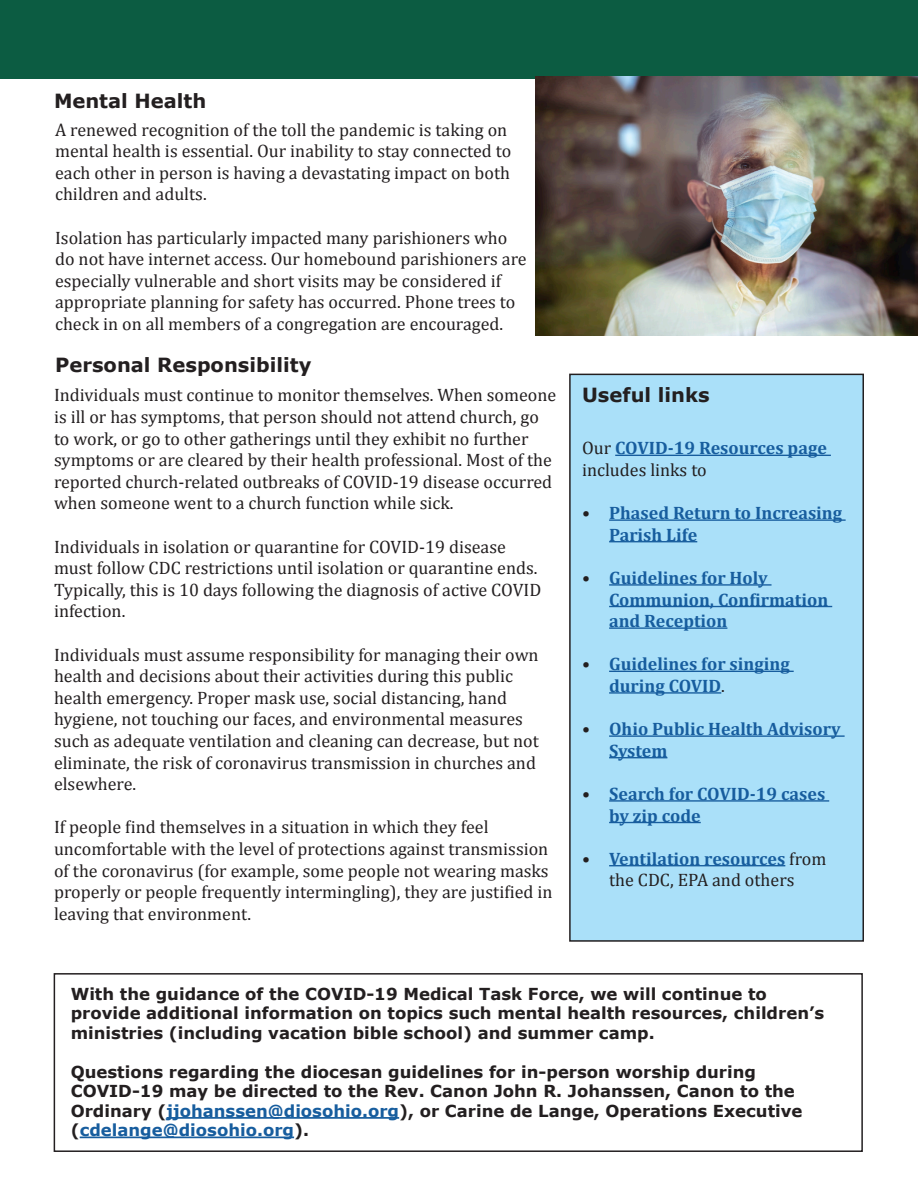
<style>
.page{position:relative;width:918px;height:1188px;background:#fff}
.page>*{position:absolute;margin:0;border:0;box-sizing:border-box;transform-origin:0 0}
.t1{font:700 19.5px "Verdana";color:#231f20}
.t2{font:18px/21.6px "Cambria";color:#231f20}
.t3{font:700 18px/21.6px "Cambria";color:#175d9e}
.t4{font:700 16.5px/19.5px "Verdana";color:#231f20}
.s1{font-weight:400;color:#231f20}
.s2{color:#231f20}
.s3{font-weight:700}
.s4{font-weight:700;color:#175d9e}
.s5{color:#175d9e}
</style>
<div class="page">
<div style="left:0;top:0;width:918px;height:79px;background:#0c5c42"></div>
<div style="left:54px;top:973px;width:809px;height:179px;border:2px solid #231f20"></div>
<img style="left:536px;top:77px;width:382px;height:259px">
<div style="left:570px;top:374px;width:293px;height:567px;background:#aae0f9"></div>
<div style="left:569px;top:374px;width:295px;height:568px;border:2px solid #231f20"></div>
<hr style="left:615px;top:455px;width:216px;height:1px;background:#175d9e">
<hr style="left:609px;top:519px;width:237px;height:2px;background:#175d9e">
<hr style="left:609px;top:541px;width:88px;height:1px;background:#175d9e">
<hr style="left:609px;top:584px;width:163px;height:2px;background:#175d9e">
<hr style="left:609px;top:606px;width:223px;height:1px;background:#175d9e">
<hr style="left:609px;top:627px;width:118px;height:2px;background:#175d9e">
<hr style="left:609px;top:671px;width:185px;height:1px;background:#175d9e">
<hr style="left:609px;top:692px;width:112px;height:2px;background:#175d9e">
<hr style="left:609px;top:735px;width:236px;height:2px;background:#175d9e">
<hr style="left:609px;top:757px;width:58px;height:1px;background:#175d9e">
<hr style="left:609px;top:800px;width:220px;height:2px;background:#175d9e">
<hr style="left:609px;top:822px;width:92px;height:1px;background:#175d9e">
<hr style="left:609px;top:865px;width:176px;height:1px;background:#175d9e">
<hr style="left:166px;top:1117px;width:233px;height:2px;background:#175d9e">
<hr style="left:80px;top:1137px;width:214px;height:1px;background:#175d9e">
<p class="t1" style="left:54px;top:87px;width:154px">Mental Health</p>
<p class="t2" style="left:55px;top:119px;width:458px">A renewed recognition of the toll the pandemic is taking on mental health is essential. Our inability to stay connected to each other in person is having a devastating impact on both children and adults.</p>
<p class="t2" style="left:55px;top:227px;width:473px">Isolation has particularly impacted many parishioners who do not have internet access. Our homebound parishioners are especially vulnerable and short visits may be considered if appropriate planning for safety has occurred. Phone trees to check in on all members of a congregation are encouraged.</p>
<p class="t1" style="left:55px;top:351px;width:258px">Personal Responsibility</p>
<p class="t2" style="left:54px;top:384px;width:504px">Individuals must continue to monitor themselves. When someone is ill or has symptoms, that person should not attend church, go to work, or go to other gatherings until they exhibit no further symptoms or are cleared by their health professional. Most of the reported church-related outbreaks of COVID-19 disease occurred when someone went to a church function while sick.</p>
<p class="t2" style="left:54px;top:536px;width:489px">Individuals in isolation or quarantine for COVID-19 disease must follow CDC restrictions until isolation or quarantine ends.<br>Typically, this is 10 days following the diagnosis of active COVID infection.</p>
<p class="t2" style="left:54px;top:644px;width:486px">Individuals must assume responsibility for managing their own health and decisions about their activities during this public health emergency. Proper mask use, social distancing, hand hygiene, not touching our faces, and environmental measures such as adequate ventilation and cleaning can decrease, but not eliminate, the risk of coronavirus transmission in churches and elsewhere.</p>
<p class="t2" style="left:54px;top:816px;width:500px">If people find themselves in a situation in which they feel uncomfortable with the level of protections against transmission of the coronavirus (for example, some people not wearing masks properly or people frequently intermingling), they are justified in leaving that environment.</p>
<p class="t1" style="left:582px;top:381px;width:129px">Useful links</p>
<p class="t3" style="left:582px;top:437px;width:246px"><span class="s1">Our</span> COVID-19 Resources page <span class="s1">includes links to</span></p>
<p class="t3" style="left:609px;top:502px;width:235px;text-indent:-27px"><span class="s2">•</span> Phased Return to Increasing<br>Parish Life</p>
<p class="t3" style="left:609px;top:566px;width:221px;text-indent:-27px"><span class="s2">•</span> Guidelines for Holy<br>Communion, Confirmation and Reception</p>
<p class="t3" style="left:609px;top:653px;width:182px;text-indent:-27px"><span class="s2">•</span> Guidelines for singing during COVID<span class="s1">.</span></p>
<p class="t3" style="left:609px;top:718px;width:233px;text-indent:-27px"><span class="s2">•</span> Ohio Public Health Advisory<br>System</p>
<p class="t3" style="left:609px;top:782px;width:218px;text-indent:-27px"><span class="s2">•</span> Search for COVID-19 cases by zip code</p>
<p class="t2" style="left:582px;top:848px;width:246px;text-align:center"><span class="s3">•</span> <span class="s4">Ventilation resources</span> from the CDC, EPA and others</p>
<p class="t4" style="left:71px;top:984px;width:755px">With the guidance of the COVID-19 Medical Task Force, we will continue to provide additional information on topics such mental health resources, children’s ministries (including vacation bible school) and summer camp.</p>
<p class="t4" style="left:71px;top:1062px;width:733px">Questions regarding the diocesan guidelines for in-person worship during COVID-19 may be directed to the Rev. Canon John R. Johanssen, Canon to the Ordinary (<span class="s5">jjohanssen@diosohio.org</span>), or Carine de Lange, Operations Executive (<span class="s5">cdelange@diosohio.org</span>).</p>
</div>
